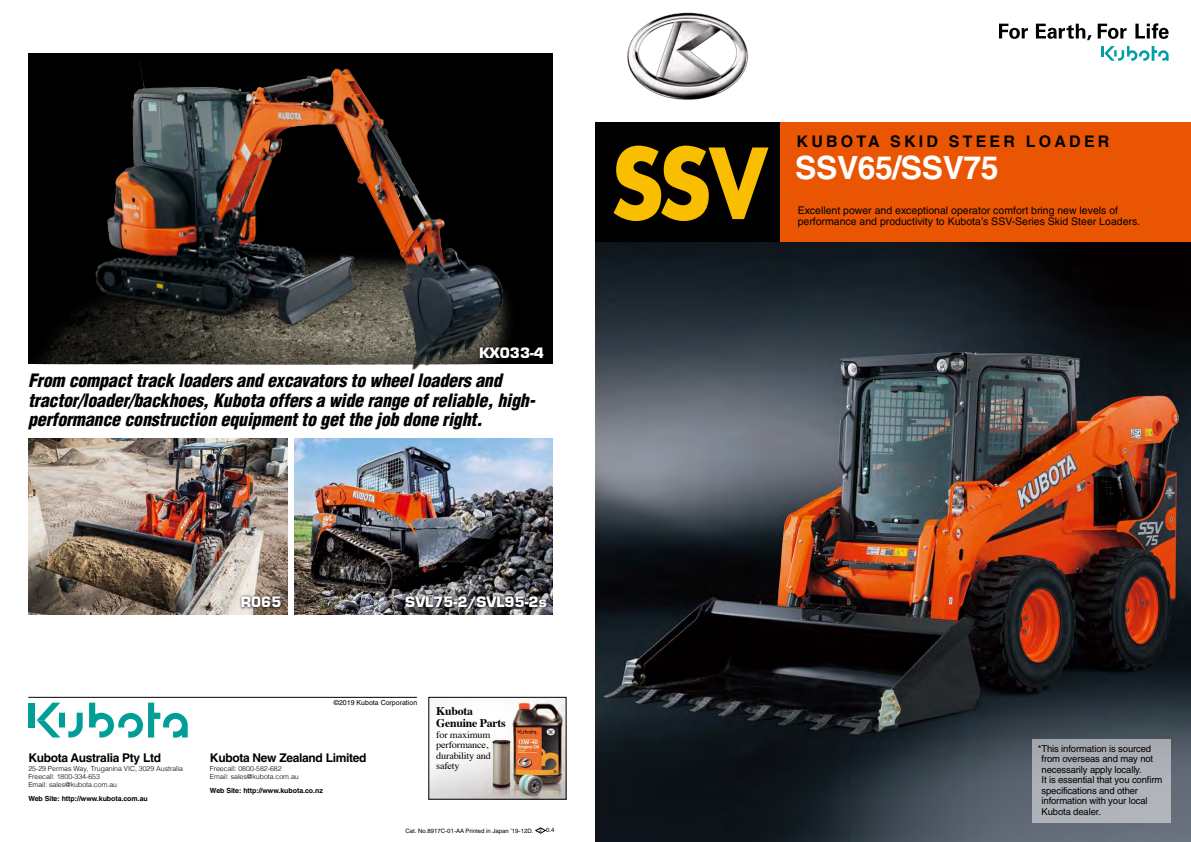
<style>
.page{position:relative;width:1191px;height:842px;background:#fff}
.page>*{position:absolute;margin:0;border:0;box-sizing:border-box;transform-origin:0 0}
.t1{font:700 95px "Futura";color:#fabe00;scale:.9 1}
.t2{font:700 32px "Helvetica";letter-spacing:-.015em;color:#fff}
.t3{font:italic 900 condensed 18px/19px "Helvetica";letter-spacing:-.01em;color:#000}
.t4{font:700 16px "Helvetica";letter-spacing:.2em;color:#000}
.t5{font:700 14px "Eurostile";color:#fff}
.t6{font:700 12px "Helvetica";letter-spacing:-.025em;color:#000}
.t7{font:700 11.7px/11.9px "Times";letter-spacing:-.02em;color:#000}
.t8{font:10.5px "Helvetica";color:#000}
.t9{font:9.7px/10.2px "Times";letter-spacing:-.02em;color:#000;scale:1.05 1}
.t10{font:9.5px/10.5px "Helvetica";letter-spacing:-.015em;color:#000}
.t11{font:300 7px/8px "Helvetica";letter-spacing:-.005em;color:#000}
.t12{font:700 7px "Helvetica";letter-spacing:-.005em;color:#000}
.t13{font:7px "Helvetica";color:#000}
.t14{font:6px "Helvetica";color:#000}
.s1{font-size:5px}
</style>
<div class="page">
<img style="left:295px;top:471px;width:258px;height:143px">
<svg style="left:403px;top:594px;width:146px;height:18px;background:#484749"></svg>
<div style="left:28px;top:54px;width:525px;height:310px;background:#000"></div>
<img style="left:29px;top:439px;width:258px;height:175px">
<svg style="left:239px;top:594px;width:45px;height:16px"></svg>
<img style="left:41px;top:331px;width:22px;height:33px">
<img style="left:595px;top:242px;width:596px;height:600px">
<div style="left:597px;top:123px;width:594px;height:119px;background:#ea5504"></div>
<div style="left:595px;top:123px;width:185px;height:119px;background:#000"></div>
<svg style="left:1101px;top:46px;width:67px;height:15px"></svg>
<svg style="left:1097px;top:24px;width:29px;height:15px"></svg>
<svg style="left:999px;top:24px;width:29px;height:15px"></svg>
<svg style="left:1036px;top:24px;width:55px;height:16px"></svg>
<svg style="left:1135px;top:23px;width:33px;height:16px"></svg>
<img style="left:647px;top:12px;width:101px;height:73px">
<div style="left:1032px;top:739px;width:139px;height:83px;background:#adb2b8"></div>
<img style="left:63px;top:24px;width:670px;height:447px">
<svg style="left:535px;top:827px;width:11px;height:6px"></svg>
<hr style="left:28px;top:697px;width:389px;height:1px;background:#000">
<img style="left:430px;top:699px;width:134px;height:99px">
<div style="left:428px;top:697px;width:138px;height:103px;border:1px solid #000"></div>
<div style="left:28px;top:703px;width:7px;height:24px;background:#009e96"></div>
<svg style="left:37px;top:703px;width:46px;height:34px"></svg>
<svg style="left:89px;top:703px;width:99px;height:35px"></svg>
<p class="t5" style="left:479px;top:345px;width:66px">KX033-4</p>
<p class="t3" style="left:28px;top:371px;width:509px">From compact track loaders and excavators to wheel loaders and tractor/loader/backhoes, Kubota offers a wide range of reliable, high&shy;performance construction equipment to get the job done right.</p>
<h1 class="t1" style="left:611px;top:117px;width:175px">SSV</h1>
<p class="t4" style="left:796px;top:131px;width:314px">KUBOTA SKID STEER LOADER</p>
<h2 class="t2" style="left:795px;top:149px;width:205px">SSV65/SSV75</h2>
<p class="t8" style="left:797px;top:204px;width:322px">Excellent power and exceptional operator comfort bring new levels of</p>
<p class="t8" style="left:797px;top:216px;width:344px">performance and productivity to Kubota’s SSV-Series Skid Steer Loaders.</p>
<p class="t5" style="left:241px;top:594px;width:42px">R065</p>
<p class="t5" style="left:405px;top:594px;width:143px">SVL75-2/SVL95-2s</p>
<p class="t6" style="left:28px;top:750px;width:134px">Kubota Australia Pty Ltd</p>
<p class="t11" style="left:28px;top:764px;width:156px">25-29 Permas Way, Truganina VIC, 3029 Australia<br>Freecall: 1800-334-653<br>Email: sales@kubota.com.au</p>
<p class="t12" style="left:28px;top:795px;width:121px">Web Site: http://www.kubota.com.au</p>
<p class="t13" style="left:334px;top:699px;width:85px">©2019 Kubota Corporation</p>
<p class="t6" style="left:210px;top:750px;width:158px">Kubota New Zealand Limited</p>
<p class="t11" style="left:210px;top:764px;width:90px">Freecall: 0800-582-682<br>Email: sales@kubota.com.au</p>
<p class="t12" style="left:210px;top:787px;width:114px">Web Site: http://www.kubota.co.nz</p>
<p class="t7" style="left:436px;top:704px;width:71px">Kubota<br>Genuine Parts</p>
<p class="t9" style="left:436px;top:729px;width:53px">for maximum performance, durability and safety</p>
<p class="t14" style="left:405px;top:827px;width:151px">Cat. No.8917C-01-AA Printed in Japan ’19-12D. <span class="s1">2</span> 0.4</p>
<p class="t10" style="left:1041px;top:743px;width:122px;text-indent:-4px">*This information is sourced from overseas and may not necessarily apply locally.<br>It is essential that you confirm specifications and other information with your local<br>Kubota dealer.</p>
</div>
